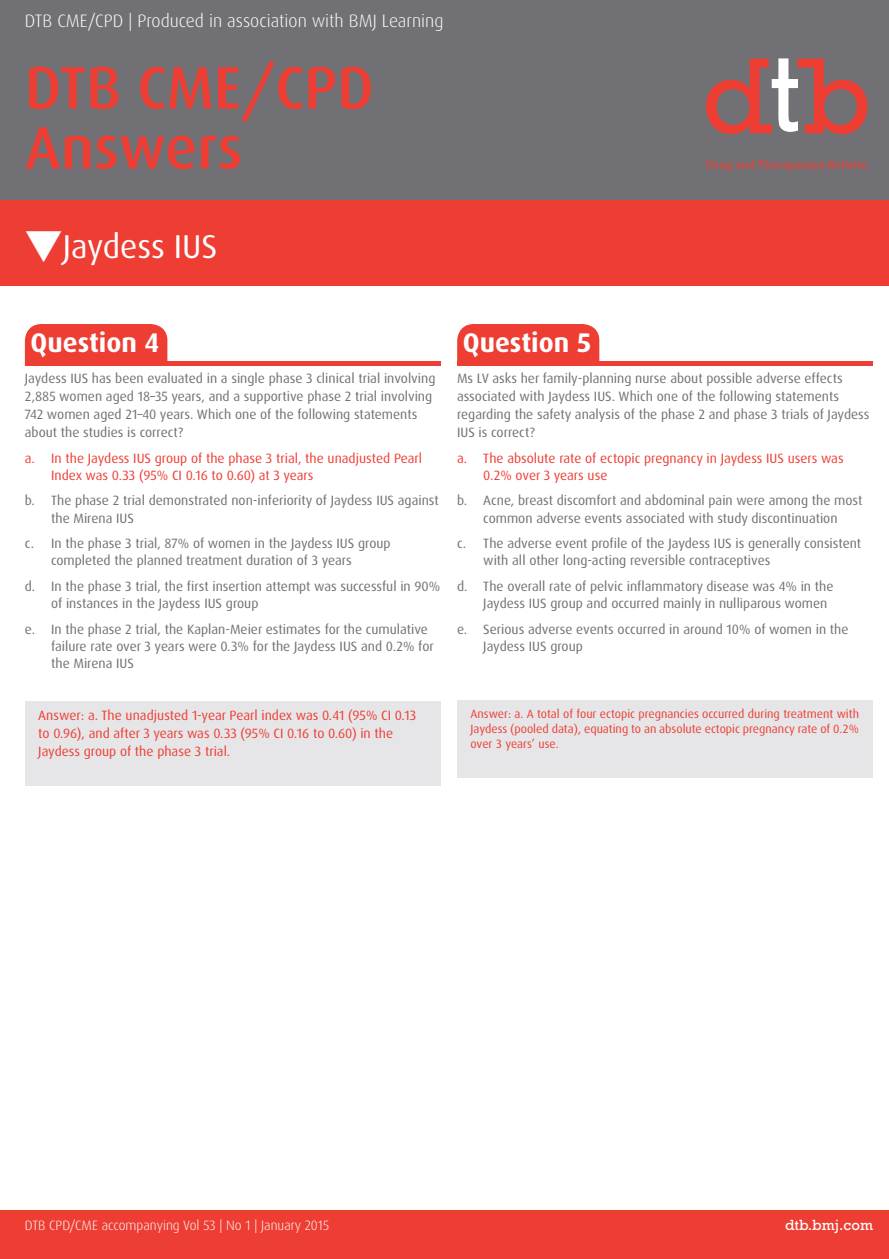
<style>
.page{position:relative;width:889px;height:1259px;background:#fff}
.page>*{position:absolute;margin:0;border:0;box-sizing:border-box;transform-origin:0 0}
.t1{font:500 60px/60px "Dax";color:#ee3e34}
.t2{font:33px "Dax Pro";color:#fff}
.t3{font:700 27px "Dax";color:#fff}
.t4{font:300 18px "Dax Pro";color:#fff}
.t5{font:15px "Rockwell";color:#fff}
.t6{font:13.5px/17.2px "Dax Pro";color:#717074}
.t7{font:13.5px/17.2px "Dax Pro";color:#ee3e34}
.t8{font:300 13.5px "Dax Pro";color:#fff}
.t9{font:12px/15px "Dax";color:#ee3e34;text-align:justify}
.s1{font-family:"STIX General"}
</style>
<div class="page">
<div style="left:0;top:1210px;width:889px;height:49px;background:#ee3e34"></div>
<div style="left:0;top:0;width:889px;height:200px;background:#717074"></div>
<div style="left:0;top:200px;width:889px;height:86px;background:#ee3e34"></div>
<svg style="left:706px;top:58px;width:161px;height:76px"></svg>
<svg style="left:706px;top:161px;width:161px;height:10px"></svg>
<div style="left:457px;top:700px;width:415px;height:78px;background:#e6e6e8"></div>
<div style="left:25px;top:324px;width:142px;height:37px;background:#ee3e34"></div>
<div style="left:25px;top:361px;width:415px;height:5px;background:#ee3e34"></div>
<div style="left:25px;top:701px;width:415px;height:85px;background:#e6e6e8"></div>
<div style="left:457px;top:324px;width:142px;height:37px;background:#ee3e34"></div>
<div style="left:457px;top:361px;width:416px;height:5px;background:#ee3e34"></div>
<h3 class="t4" style="left:25px;top:10px;width:420px">DTB CME/CPD | Produced in association with BMJ Learning</h3>
<h1 class="t1" style="left:25px;top:58px;width:350px">DTB CME/CPD<br>Answers</h1>
<h2 class="t2" style="left:25px;top:225px;width:194px"><span class="s1">▼</span>Jaydess IUS</h2>
<h3 class="t3" style="left:31px;top:327px;width:130px">Question 4</h3>
<p class="t6" style="left:25px;top:369px;width:412px;line-height:18px">Jaydess IUS has been evaluated in a single phase 3 clinical trial involving 2,885 women aged 18–35 years, and a supportive phase 2 trial involving 742 women aged 21–40 years. Which one of the following statements about the studies is correct?</p>
<p class="t7" style="left:51px;top:449px;width:373px;text-indent:-26px">a. In the Jaydess IUS group of the phase 3 trial, the unadjusted Pearl<br>Index was 0.33 (95% CI 0.16 to 0.60) at 3 years</p>
<p class="t6" style="left:51px;top:492px;width:389px;text-indent:-26px">b. The phase 2 trial demonstrated non-inferiority of Jaydess IUS against the Mirena IUS</p>
<p class="t6" style="left:51px;top:535px;width:341px;text-indent:-26px">c. In the phase 3 trial, 87% of women in the Jaydess IUS group completed the planned treatment duration of 3 years</p>
<p class="t6" style="left:51px;top:578px;width:391px;text-indent:-26px">d. In the phase 3 trial, the first insertion attempt was successful in 90% of instances in the Jaydess IUS group</p>
<p class="t6" style="left:51px;top:620px;width:384px;text-indent:-26px">e. In the phase 2 trial, the Kaplan-Meier estimates for the cumulative failure rate over 3 years were 0.3% for the Jaydess IUS and 0.2% for the Mirena IUS</p>
<p class="t7" style="left:38px;top:706px;width:380px;line-height:18px">Answer: a. The unadjusted 1-year Pearl index was 0.41 (95% CI 0.13 to 0.96), and after 3 years was 0.33 (95% CI 0.16 to 0.60) in the<br>Jaydess group of the phase 3 trial.</p>
<h3 class="t3" style="left:463px;top:327px;width:130px">Question 5</h3>
<p class="t6" style="left:457px;top:369px;width:414px;line-height:18px">Ms LV asks her family-planning nurse about possible adverse effects associated with Jaydess IUS. Which one of the following statements regarding the safety analysis of the phase 2 and phase 3 trials of Jaydess IUS is correct?</p>
<p class="t7" style="left:483px;top:449px;width:362px;text-indent:-26px">a. The absolute rate of ectopic pregnancy in Jaydess IUS users was<br>0.2% over 3 years use</p>
<p class="t6" style="left:457px;top:492px;width:407px;text-align:center">b. Acne, breast discomfort and abdominal pain were among the most common adverse events associated with study discontinuation</p>
<p class="t6" style="left:483px;top:535px;width:379px;text-indent:-26px">c. The adverse event profile of the Jaydess IUS is generally consistent with all other long-acting reversible contraceptives</p>
<p class="t6" style="left:483px;top:578px;width:352px;text-indent:-26px">d. The overall rate of pelvic inflammatory disease was 4% in the<br>Jaydess IUS group and occurred mainly in nulliparous women</p>
<p class="t6" style="left:483px;top:620px;width:367px;text-indent:-26px">e. Serious adverse events occurred in around 10% of women in the<br>Jaydess IUS group</p>
<p class="t9" style="left:470px;top:706px;width:390px">Answer: a. A total of four ectopic pregnancies occurred during treatment with Jaydess (pooled data), equating to an absolute ectopic pregnancy rate of 0.2% over 3 years’ use.</p>
<p class="t8" style="left:25px;top:1217px;width:306px">DTB CPD/CME accompanying Vol 53 | No 1 | January 2015</p>
<p class="t5" style="left:785px;top:1216px;width:89px">dtb.bmj.com</p>
</div>
